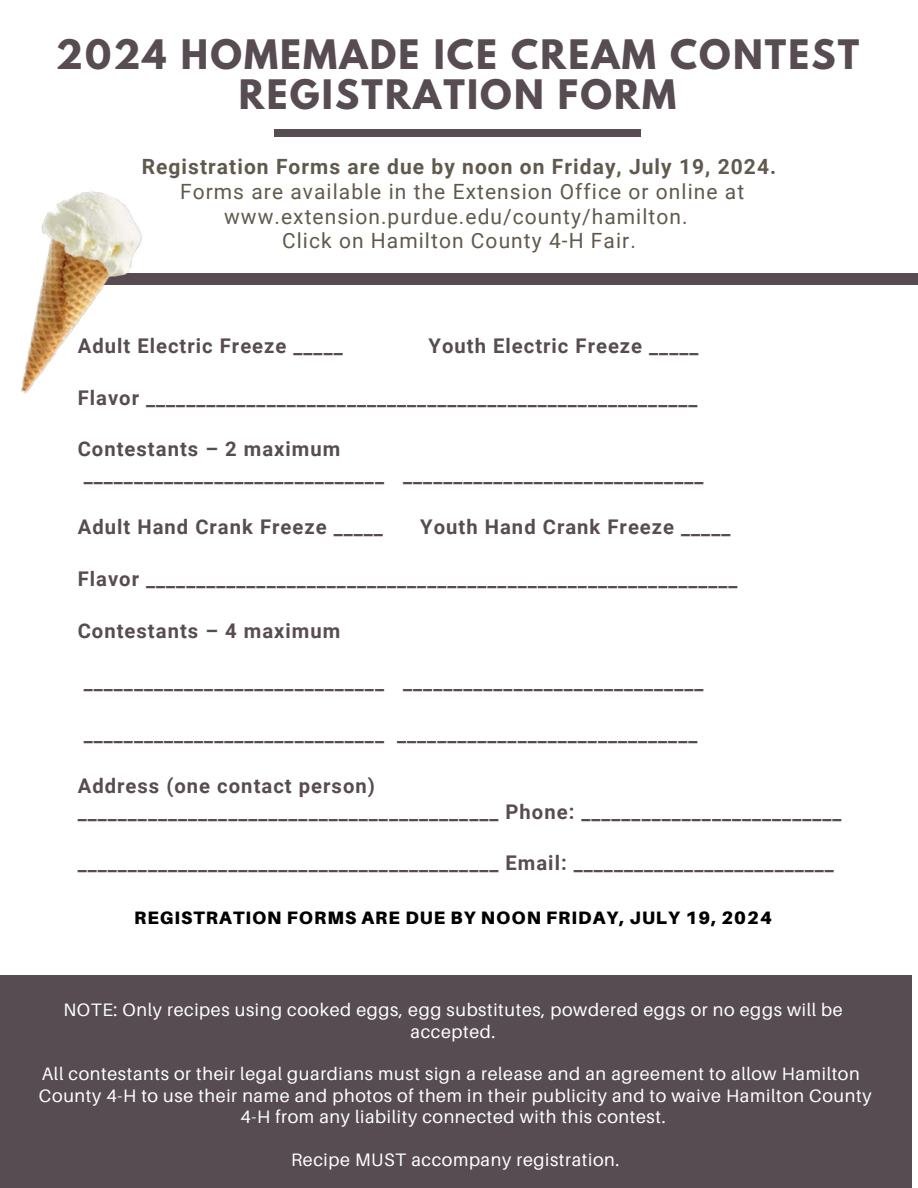
<style>
.page{position:relative;width:918px;height:1188px;background:#fff}
.page>*{position:absolute;margin:0;border:0;box-sizing:border-box;transform-origin:0 0}
.t1{font:700 36px/40.5px "League Spartan";letter-spacing:.06em;color:#584c53;text-align:center}
.t2{font:21px/24.8px "Roboto";letter-spacing:.05em;color:#605a4e;text-align:center}
.t3{font:700 21px "Roboto";letter-spacing:.05em;color:#605a4e}
.t4{font:700 20.25px/25.8px "Roboto";letter-spacing:.05em;color:#584c53}
.t5{font:18px/21.3px "Aileron";letter-spacing:.035em;color:#fff;text-align:center}
.t6{font:900 18px "Aileron";letter-spacing:.055em;color:#000}
</style>
<div class="page">
<div style="left:0;top:975px;width:912px;height:213px;background:#584c53"></div>
<div style="left:274px;top:129px;width:367px;height:8px;background:#584c53"></div>
<div style="left:77px;top:274px;width:841px;height:11px;background:#584c53"></div>
<img style="left:21px;top:191px;width:133px;height:203px">
<h1 class="t1" style="left:56px;top:39px;width:805px">2024 HOMEMADE ICE CREAM CONTEST<br>REGISTRATION FORM</h1>
<p class="t3" style="left:142px;top:155px;width:636px">Registration Forms are due by noon on Friday, July 19, 2024.</p>
<p class="t2" style="left:180px;top:179px;width:566px">Forms are available in the Extension Office or online at www.extension.purdue.edu/county/hamilton.<br>Click on Hamilton County 4-H Fair.</p>
<p class="t4" style="left:78px;top:333px;width:267px">Adult Electric Freeze _____</p>
<p class="t4" style="left:429px;top:333px;width:271px">Youth Electric Freeze _____</p>
<p class="t4" style="left:78px;top:385px;width:621px">Flavor _______________________________________________________</p>
<p class="t4" style="left:78px;top:437px;width:627px">Contestants – 2 maximum<br>______________________________ ______________________________</p>
<p class="t4" style="left:78px;top:514px;width:307px">Adult Hand Crank Freeze _____</p>
<p class="t4" style="left:420px;top:514px;width:312px">Youth Hand Crank Freeze _____</p>
<p class="t4" style="left:78px;top:566px;width:661px">Flavor ___________________________________________________________</p>
<p class="t4" style="left:78px;top:618px;width:264px">Contestants – 4 maximum</p>
<p class="t4" style="left:84px;top:670px;width:621px">______________________________ ______________________________</p>
<p class="t4" style="left:84px;top:721px;width:615px">______________________________ ______________________________</p>
<p class="t4" style="left:78px;top:773px;width:765px">Address (one contact person)<br>__________________________________________ Phone: __________________________</p>
<p class="t4" style="left:78px;top:851px;width:758px">__________________________________________ Email: __________________________</p>
<p class="t6" style="left:134px;top:907px;width:640px">REGISTRATION FORMS ARE DUE BY NOON FRIDAY, JULY 19, 2024</p>
<p class="t5" style="left:63px;top:999px;width:781px">NOTE: Only recipes using cooked eggs, egg substitutes, powdered eggs or no eggs will be accepted.</p>
<p class="t5" style="left:39px;top:1063px;width:834px">All contestants or their legal guardians must sign a release and an agreement to allow Hamilton<br>County 4-H to use their name and photos of them in their publicity and to waive Hamilton County<br>4-H from any liability connected with this contest.</p>
<p class="t5" style="left:291px;top:1149px;width:330px">Recipe MUST accompany registration.</p>
</div>
